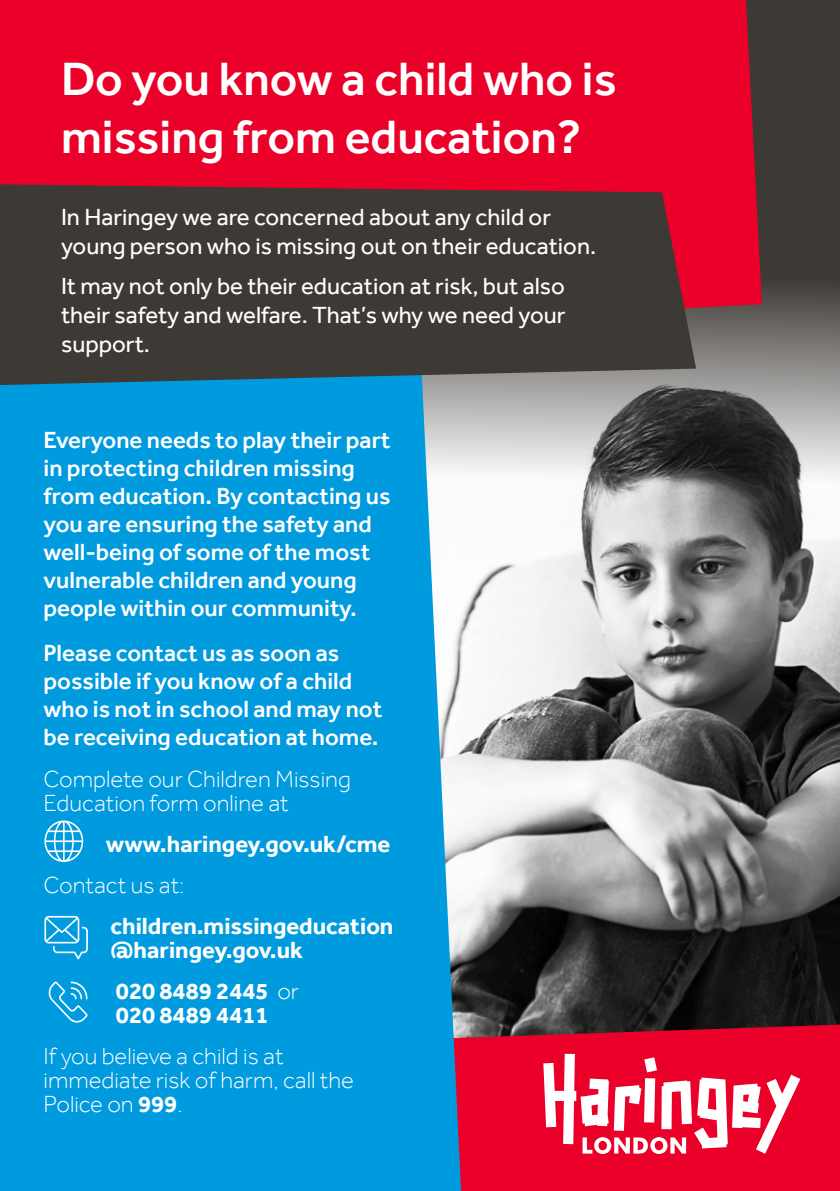
<style>
.page{position:relative;width:840px;height:1191px;background:#fff}
.page>*{position:absolute;margin:0;border:0;box-sizing:border-box;transform-origin:0 0}
.t1{font:500 48px/57.6px "Effra";color:#fff}
.t2{font:500 24px/28px "Effra";color:#fff}
.t3{font:24px/28.8px "Effra";color:#fff}
.t4{font:300 24px/24px "Effra";color:#fff}
.t5{font:700 24px/24px "Effra";color:#fff}
.s1{font-weight:300}
.s2{font-weight:700}
</style>
<div class="page">
<img style="left:461px;top:530px;width:378px;height:494px">
<svg style="left:461px;top:0;width:378px;height:530px;background:#7e7c7a"></svg>
<svg style="left:461px;top:1024px;width:378px;height:167px;background:#dc042a"></svg>
<div style="left:0;top:385px;width:461px;height:806px;background:#009ade"></div>
<div style="left:0;top:0;width:761px;height:344px;background:#ea0029"></div>
<svg style="left:0;top:184px;width:695px;height:201px;background:#453a39"></svg>
<svg style="left:543px;top:1053px;width:256px;height:101px"></svg>
<svg style="left:44px;top:916px;width:44px;height:43px;background:#39b0e5"></svg>
<svg style="left:44px;top:820px;width:39px;height:42px"></svg>
<svg style="left:48px;top:981px;width:40px;height:41px;background:#2cabe3"></svg>
<h1 class="t1" style="left:61px;top:50px;width:557px">Do you know a child who is missing from education?</h1>
<p class="t3" style="left:61px;top:202px;width:536px">In Haringey we are concerned about any child or young person who is missing out on their education.</p>
<p class="t3" style="left:61px;top:271px;width:505px;text-align:justify">It may not only be their education at risk, but also their safety and welfare. That’s why we need your support.</p>
<p class="t2" style="left:43px;top:426px;width:348px">Everyone needs to play their part in protecting children missing from education. By contacting us you are ensuring the safety and well-being of some of the most vulnerable children and young people within our community.</p>
<p class="t2" style="left:43px;top:639px;width:340px">Please contact us as soon as possible if you know of a child who is not in school and may not be receiving education at home.</p>
<p class="t4" style="left:43px;top:766px;width:309px">Complete our Children Missing<br>Education form online at</p>
<p class="t5" style="left:106px;top:831px;width:286px">www.haringey.gov.uk/cme</p>
<p class="t4" style="left:43px;top:872px;width:142px">Contact us at:</p>
<p class="t5" style="left:110px;top:913px;width:284px">children.missingeducation @haringey.gov.uk</p>
<p class="t5" style="left:116px;top:978px;width:184px">020 8489 2445 <span class="s1">or<br></span>020 8489 4411</p>
<p class="t4" style="left:43px;top:1043px;width:312px">If you believe a child is at immediate risk of harm, call the<br>Police on <span class="s2">999</span>.</p>
</div>
